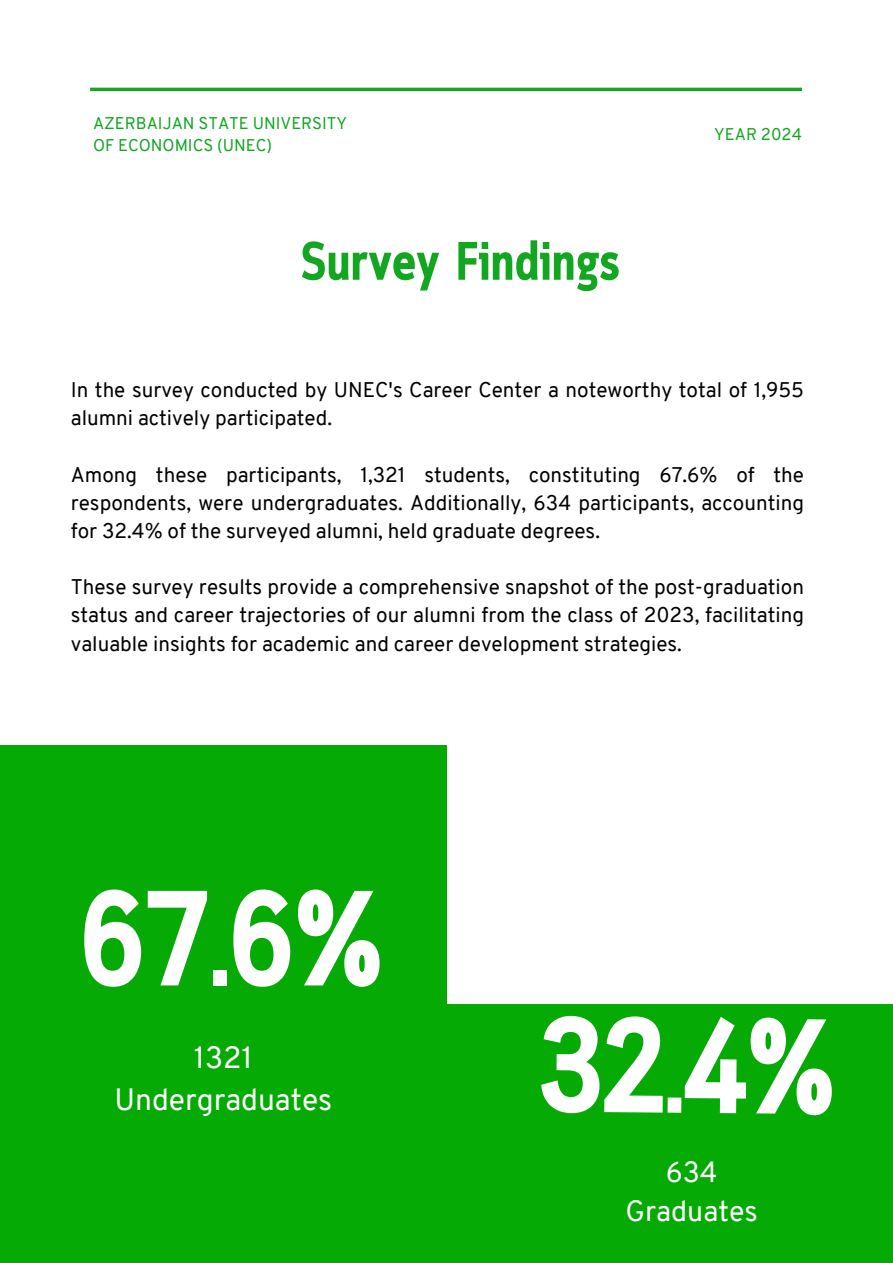
<style>
.page{position:relative;width:893px;height:1263px;background:#fff}
.page>*{position:absolute;margin:0;border:0;box-sizing:border-box;transform-origin:0 0}
.t1{font:700 135px "Cloud Cond";color:#fff}
.t2{font:700 54px "Cloud Cond";color:#12a621}
.t3{font:30px/41.7px "Overpass";color:#fff;text-align:center}
.t4{font:28.5px/39.3px "Overpass";color:#fff;text-align:center}
.t5{font:20.7px/28.2px "Overpass";color:#000;text-align:justify}
.t6{font:16.5px/22.5px "Overpass";color:#12a621}
</style>
<div class="page">
<hr style="left:90px;top:88px;width:711px;height:3px;background:#12a621">
<div style="left:0;top:745px;width:446px;height:517px;background:#05aa05"></div>
<div style="left:422px;top:1004px;width:470px;height:258px;background:#05aa05"></div>
<p class="t6" style="left:93px;top:113px;width:255px">AZERBAIJAN STATE UNIVERSITY<br>OF ECONOMICS (UNEC)</p>
<p class="t6" style="left:714px;top:124px;width:89px">YEAR 2024</p>
<h2 class="t2" style="left:300px;top:240px;width:321px">Survey Findings</h2>
<h4 class="t5" style="left:71px;top:378px;width:734px">In the survey conducted by UNEC's Career Center a noteworthy total of 1,955 alumni actively participated.</h4>
<h4 class="t5" style="left:71px;top:462px;width:734px">Among these participants, 1,321 students, constituting 67.6% of the respondents, were undergraduates. Additionally, 634 participants, accounting for 32.4% of the surveyed alumni, held graduate degrees.</h4>
<h4 class="t5" style="left:71px;top:575px;width:734px">These survey results provide a comprehensive snapshot of the post-graduation status and career trajectories of our alumni from the class of 2023, facilitating valuable insights for academic and career development strategies.</h4>
<h1 class="t1" style="left:80px;top:886px;width:304px">67.6%</h1>
<h3 class="t3" style="left:114px;top:1039px;width:219px">1321<br>Undergraduates</h3>
<h1 class="t1" style="left:537px;top:1013px;width:300px">32.4%</h1>
<h3 class="t4" style="left:625px;top:1155px;width:134px">634<br>Graduates</h3>
</div>
